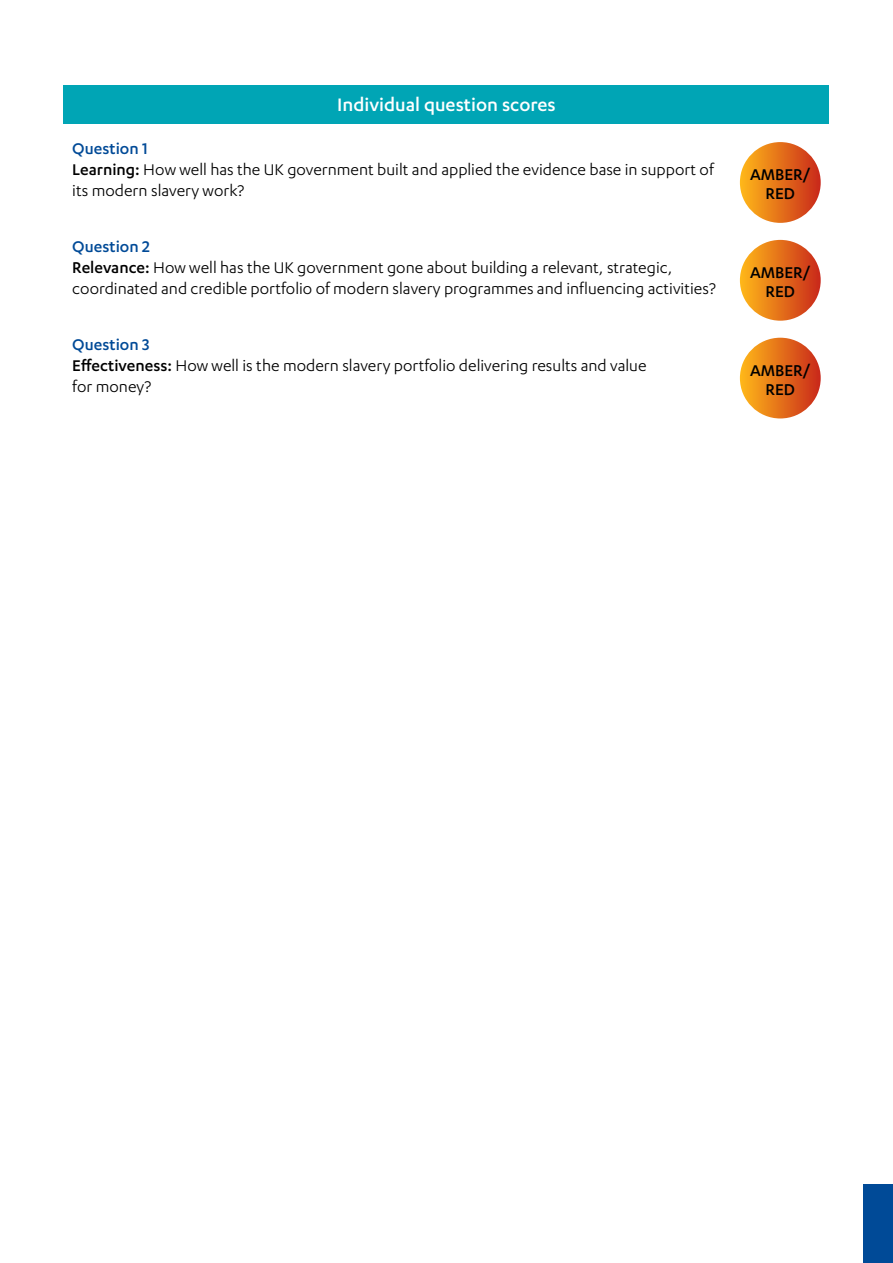
<style>
.page{position:relative;width:893px;height:1263px;background:#fff}
.page>*{position:absolute;margin:0;border:0;box-sizing:border-box;transform-origin:0 0}
.t1{font:500 21px "Karbon";color:#fff}
.t2{font:18px/21px "Karbon";color:#000}
.t3{font:500 18px/19px "Karbon";color:#000;text-align:center}
.s1{font-weight:500;color:#004a97}
.s2{font-weight:500}
</style>
<div class="page">
<div style="left:863px;top:1184px;width:30px;height:79px;background:#004a97"></div>
<div style="left:64px;top:85px;width:765px;height:38px;background:#00a5b5"></div>
<div style="left:740px;top:142px;width:81px;height:81px;background:linear-gradient(to right,#ffb719,#ca2e21);border-radius:40px"></div>
<div style="left:740px;top:240px;width:81px;height:81px;background:linear-gradient(to right,#ffb719,#ca2e21);border-radius:40px"></div>
<div style="left:740px;top:338px;width:81px;height:80px;background:linear-gradient(to right,#ffb818,#ca2b1e);border-radius:40px"></div>
<p class="t1" style="left:337px;top:93px;width:220px">Individual question scores</p>
<p class="t2" style="left:72px;top:138px;width:643px"><span class="s1">Question 1<br></span><span class="s2">Learning:</span> How well has the UK government built and applied the evidence base in support of its modern slavery work?</p>
<p class="t2" style="left:72px;top:236px;width:645px"><span class="s1">Question 2<br></span><span class="s2">Relevance:</span> How well has the UK government gone about building a relevant, strategic, coordinated and credible portfolio of modern slavery programmes and influencing activities?</p>
<p class="t2" style="left:72px;top:333px;width:576px"><span class="s1">Question 3<br></span><span class="s2">Effectiveness:</span> How well is the modern slavery portfolio delivering results and value for money?</p>
<p class="t3" style="left:750px;top:165px;width:62px">AMBER/<br>RED</p>
<p class="t3" style="left:750px;top:262px;width:62px">AMBER/<br>RED</p>
<p class="t3" style="left:750px;top:360px;width:62px">AMBER/<br>RED</p>
</div>
